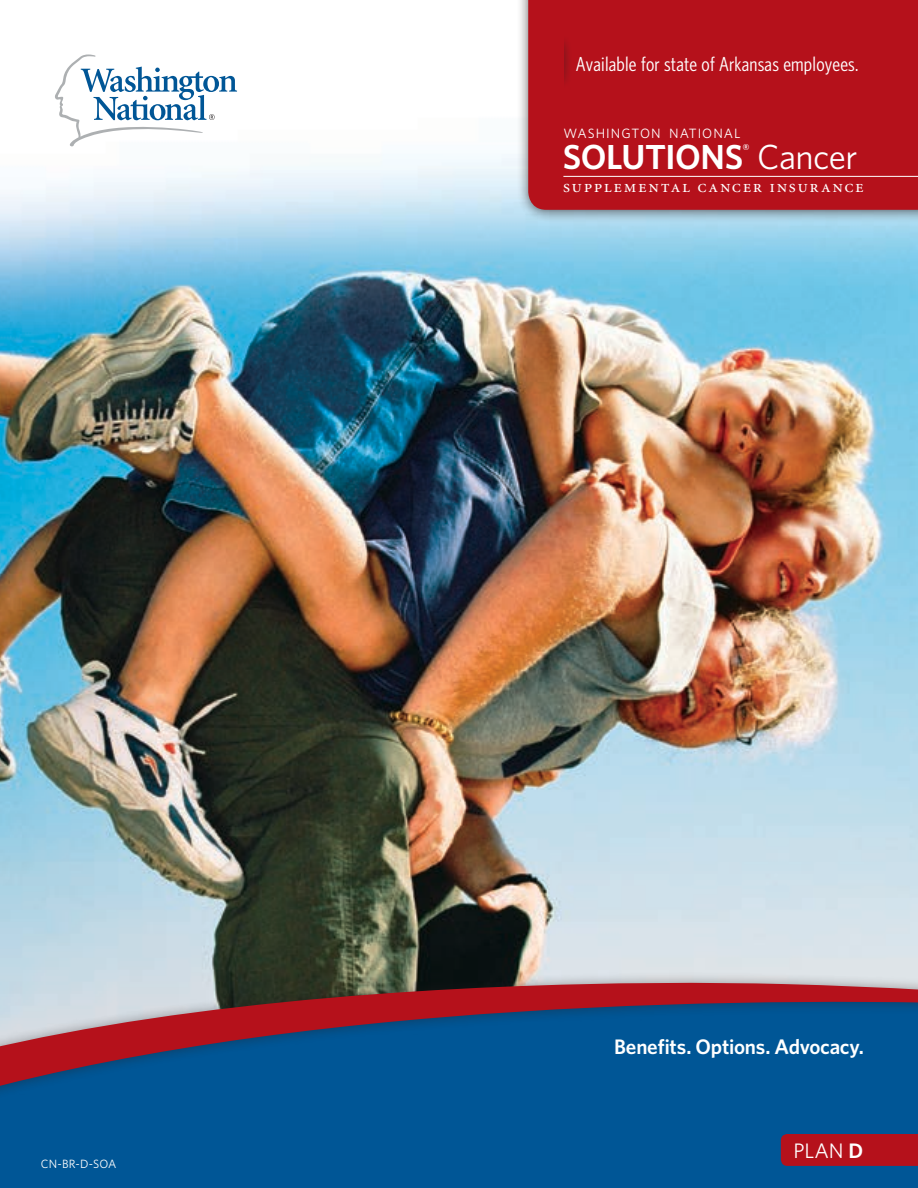
<style>
.page{position:relative;width:918px;height:1188px;background:#fff}
.page>*{position:absolute;margin:0;border:0;box-sizing:border-box;transform-origin:0 0}
.t1{font:600 34.8px "Whitney";letter-spacing:-.015em;color:#fff}
.t2{font:600 21px "Whitney";letter-spacing:-.01em;color:#fff}
.t3{font:21px "Whitney";color:#fff}
.t4{font:20.25px "Whitney Condensed";letter-spacing:.01em;color:#fff}
.t5{font:18px "Minion Regular SC";letter-spacing:.09em;color:#fff}
.t6{font:13.5px "Whitney";letter-spacing:.07em;color:#fff}
.t7{font:600 12.75px "Whitney";color:#fff}
.t8{font:12px "Whitney";letter-spacing:.01em;color:#fff}
.s1{font-weight:400}
.s2{font-weight:600}
</style>
<div class="page">
<img style="left:0;top:146px;width:918px;height:824px">
<div style="left:516px;top:0;width:402px;height:222px;background:#231f20;opacity:.75"></div>
<div style="left:528px;top:0;width:390px;height:210px;background:#b5111b"></div>
<div style="left:0;top:1140px;width:918px;height:48px;background:#005696"></div>
<div style="left:781px;top:1140px;width:137px;height:26px;background:#b5111b"></div>
<div style="left:0;top:970px;width:918px;height:170px;background:#231f20;opacity:.45"></div>
<svg style="left:0;top:976px;width:918px;height:164px;fill:#005696"></svg>
<svg style="left:55px;top:54px;width:182px;height:92px"></svg>
<hr style="left:563px;top:176px;width:355px;height:1px;background:#fff">
<div style="left:550px;top:34px;width:22px;height:56px;background:#231f20;opacity:.46"></div>
<div style="left:539px;top:31px;width:24px;height:71px;background:#b5111b"></div>
<p class="t8" style="left:41px;top:1156px;width:77px">CN-BR-D-SOA</p>
<p class="t4" style="left:576px;top:52px;width:284px">Available for state of Arkansas employees.</p>
<p class="t6" style="left:563px;top:125px;width:178px">WASHINGTON NATIONAL</p>
<h1 class="t1" style="left:563px;top:135px;width:296px">SOLUTIONS <span class="s1">Cancer</span></h1>
<p class="t7" style="left:743px;top:141px;width:9px">®</p>
<p class="t5" style="left:563px;top:177px;width:302px">supplemental cancer insurance</p>
<p class="t2" style="left:614px;top:1034px;width:251px">Benefits. Options. Advocacy.</p>
<p class="t3" style="left:793px;top:1137px;width:72px">PLAN <span class="s2">D</span></p>
</div>
